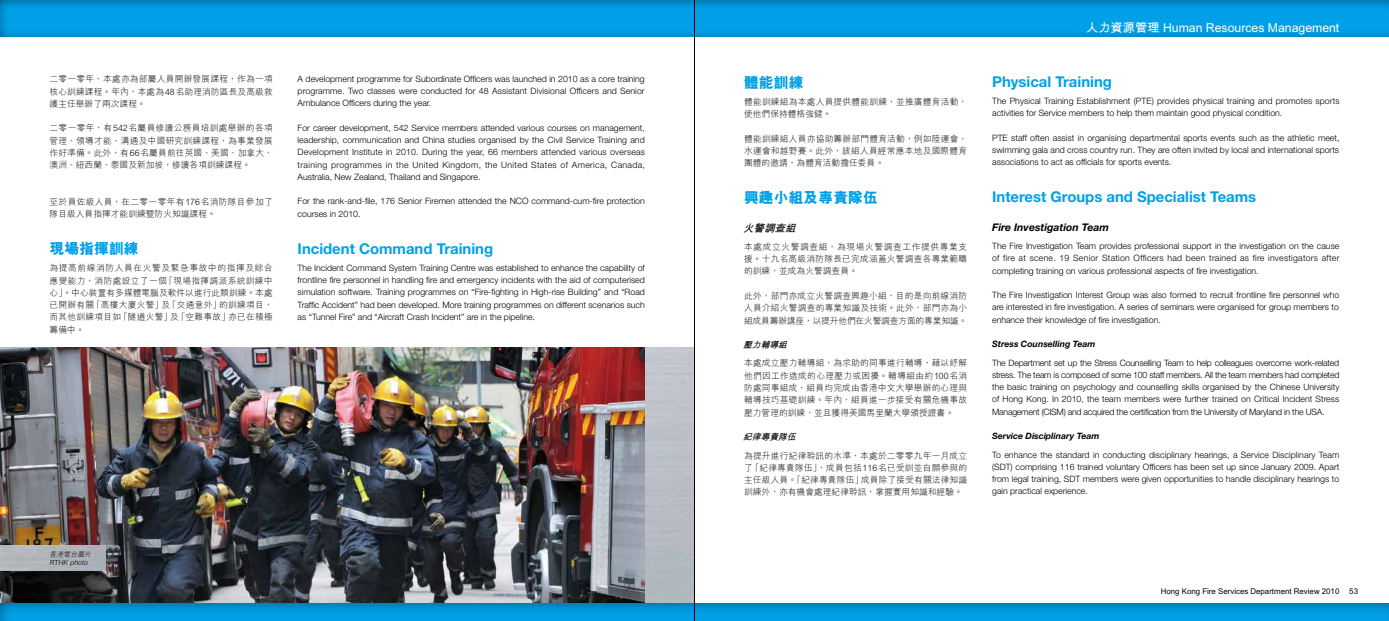
<style>
.page{position:relative;width:1389px;height:621px;background:#fff}
.page>*{position:absolute;margin:0;border:0;box-sizing:border-box;transform-origin:0 0}
.t1{font:700 14.88px "Helvetica Neue LT Std";color:#00a0e9}
.t2{font:800 14.88px "M Hei HK";color:#00a0e9}
.t3{font:700 12.25px "M Hei HK";color:#fff}
.t4{font:italic 700 10.5px "Helvetica Neue LT Std";color:#000}
.t5{font:italic 700 10.5px "M Hei HK";color:#000}
.t6{font:300 8.75px/12.2px "Helvetica Neue LT Std";color:#000;text-align:justify}
.t7{font:300 8.75px/12.2px "M Hei HK";letter-spacing:.02em;color:#000;text-align:justify}
.t8{font:italic 700 8.75px "Helvetica Neue LT Std";color:#000}
.t9{font:italic 700 8.75px "M Hei HK";color:#000}
.t10{font:500 7.88px "M Hei HK";color:#000}
.t11{font:700 7.88px "M Hei HK";color:#000}
.t12{font:italic 300 7px/7.4px "M Hei HK";color:#000}
</style>
<div class="page">
<img style="left:0;top:347px;width:645px;height:255px">
<img style="left:0;top:544px;width:105px;height:26px">
<div style="left:0;top:0;width:1389px;height:39px;background:#000;opacity:.75"></div>
<div style="left:0;top:602px;width:1389px;height:18px;background:#000;opacity:.75"></div>
<hr style="left:694px;top:0;width:1px;height:620px;background:#000">
<p class="t7" style="left:50px;top:73px;width:225px">二零一零年，本處亦為部屬人員開辦發展課程，作為一項核心訓練課程。年內，本處為48名助理消防區長及高級救護主任舉辦了兩次課程。</p>
<p class="t7" style="left:50px;top:122px;width:225px">二零一零年，有542名屬員修讀公務員培訓處舉辦的各項管理、領導才能、溝通及中國研究訓練課程，為事業發展作好準備。此外，有66名屬員前往英國、美國、加拿大、澳洲、紐西蘭、泰國及新加坡，修讀各項訓練課程。</p>
<p class="t7" style="left:50px;top:195px;width:225px">至於員佐級人員，在二零一零年有176名消防隊目參加了隊目級人員指揮才能訓練暨防火知識課程。</p>
<h1 class="t2" style="left:50px;top:238px;width:91px">現場指揮訓練</h1>
<p class="t7" style="left:50px;top:261px;width:225px">為提高前線消防人員在火警及緊急事故中的指揮及綜合應變能力，消防處設立了一個「現場指揮調派系統訓練中心」。中心裝置有多媒體電腦及軟件以進行此類訓練。本處已開辦有關「高樓大廈火警」及「交通意外」的訓練項目，而其他訓練項目如「隧道火警」及「空難事故」亦已在積極籌備中。</p>
<p class="t6" style="left:298px;top:72px;width:349px">A development programme for Subordinate Officers was launched in 2010 as a core training programme. Two classes were conducted for 48 Assistant Divisional Officers and Senior Ambulance Officers during the year.</p>
<p class="t6" style="left:298px;top:121px;width:349px">For career development, 542 Service members attended various courses on management, leadership, communication and China studies organised by the Civil Service Training and Development Institute in 2010. During the year, 66 members attended various overseas training programmes in the United Kingdom, the United States of America, Canada, Australia, New Zealand, Thailand and Singapore.</p>
<p class="t6" style="left:298px;top:195px;width:349px">For the rank-and-file, 176 Senior Firemen attended the NCO command-cum-fire protection courses in 2010.</p>
<h1 class="t1" style="left:298px;top:239px;width:197px">Incident Command Training</h1>
<p class="t6" style="left:298px;top:261px;width:349px">The Incident Command System Training Centre was established to enhance the capability of frontline fire personnel in handling fire and emergency incidents with the aid of computerised simulation software. Training programmes on “Fire-fighting in High-rise Building” and “Road Traffic Accident” had been developed. More training programmes on different scenarios such as “Tunnel Fire” and “Aircraft Crash Incident” are in the pipeline.</p>
<p class="t12" style="left:50px;top:550px;width:45px">香港電台圖片<br>RTHK photo</p>
<h1 class="t2" style="left:744px;top:72px;width:61px">體能訓練</h1>
<p class="t7" style="left:744px;top:95px;width:225px">體能訓練組為本處人員提供體能訓練，並推廣體育活動，使他們保持體格強健。</p>
<p class="t7" style="left:744px;top:132px;width:225px">體能訓練組人員亦協助籌辦部門體育活動，例如陸運會、水運會和越野賽。此外，該組人員經常應本地及國際體育團體的邀請，為體育活動擔任委員。</p>
<h1 class="t2" style="left:744px;top:187px;width:135px">興趣小組及專責隊伍</h1>
<p class="t5" style="left:743px;top:220px;width:58px">火警調查組</p>
<p class="t7" style="left:744px;top:240px;width:225px">本處成立火警調查組，為現場火警調查工作提供專業支援。十九名高級消防隊長已完成涵蓋火警調查各專業範疇的訓練，並成為火警調查員。</p>
<p class="t7" style="left:744px;top:289px;width:225px">此外，部門亦成立火警調查興趣小組，目的是向前線消防人員介紹火警調查的專業知識及技術。此外，部門亦為小組成員籌辦講座，以提升他們在火警調查方面的專業知識。</p>
<p class="t9" style="left:743px;top:338px;width:48px">壓力輔導組</p>
<p class="t7" style="left:744px;top:356px;width:225px">本處成立壓力輔導組，為求助的同事進行輔導，藉以紓解他們因工作造成的心理壓力或困擾。輔導組由約100名消防處同事組成，組員均完成由香港中文大學舉辦的心理與輔導技巧基礎訓練。年內，組員進一步接受有關危機事故壓力管理的訓練，並且獲得美國馬里蘭大學頒授證書。</p>
<p class="t9" style="left:743px;top:430px;width:57px">紀律專責隊伍</p>
<p class="t7" style="left:744px;top:448px;width:225px">為提升進行紀律聆訊的水準，本處於二零零九年一月成立了「紀律專責隊伍」，成員包括116名已受訓並自願參與的主任級人員。「紀律專責隊伍」成員除了接受有關法律知識訓練外，亦有機會處理紀律聆訊，掌握實用知識和經驗。</p>
<h2 class="t3" style="left:1086px;top:18px;width:255px">人力資源管理 Human Resources Management</h2>
<h1 class="t1" style="left:992px;top:72px;width:121px">Physical Training</h1>
<p class="t6" style="left:992px;top:95px;width:349px">The Physical Training Establishment (PTE) provides physical training and promotes sports activities for Service members to help them maintain good physical condition.</p>
<p class="t6" style="left:992px;top:131px;width:349px">PTE staff often assist in organising departmental sports events such as the athletic meet, swimming gala and cross country run. They are often invited by local and international sports associations to act as officials for sports events.</p>
<h1 class="t1" style="left:992px;top:187px;width:266px">Interest Groups and Specialist Teams</h1>
<p class="t4" style="left:992px;top:220px;width:118px">Fire Investigation Team</p>
<p class="t6" style="left:992px;top:239px;width:349px">The Fire Investigation Team provides professional support in the investigation on the cause of fire at scene. 19 Senior Station Officers had been trained as fire investigators after completing training on various professional aspects of fire investigation.</p>
<p class="t6" style="left:992px;top:288px;width:349px">The Fire Investigation Interest Group was also formed to recruit frontline fire personnel who are interested in fire investigation. A series of seminars were organised for group members to enhance their knowledge of fire investigation.</p>
<p class="t8" style="left:992px;top:338px;width:105px">Stress Counselling Team</p>
<p class="t6" style="left:992px;top:356px;width:349px">The Department set up the Stress Counselling Team to help colleagues overcome work-related stress. The team is composed of some 100 staff members. All the team members had completed the basic training on psychology and counselling skills organised by the Chinese University of Hong Kong. In 2010, the team members were further trained on Critical Incident Stress Management (CISM) and acquired the certification from the University of Maryland in the USA.</p>
<p class="t8" style="left:992px;top:430px;width:109px">Service Disciplinary Team</p>
<p class="t6" style="left:992px;top:447px;width:349px">To enhance the standard in conducting disciplinary hearings, a Service Disciplinary Team (SDT) comprising 116 trained voluntary Officers has been set up since January 2009. Apart from legal training, SDT members were given opportunities to handle disciplinary hearings to gain practical experience.</p>
<p class="t10" style="left:1161px;top:585px;width:180px">Hong Kong Fire Services Department Review 2010</p>
<p class="t11" style="left:1349px;top:585px;width:10px">53</p>
</div>
